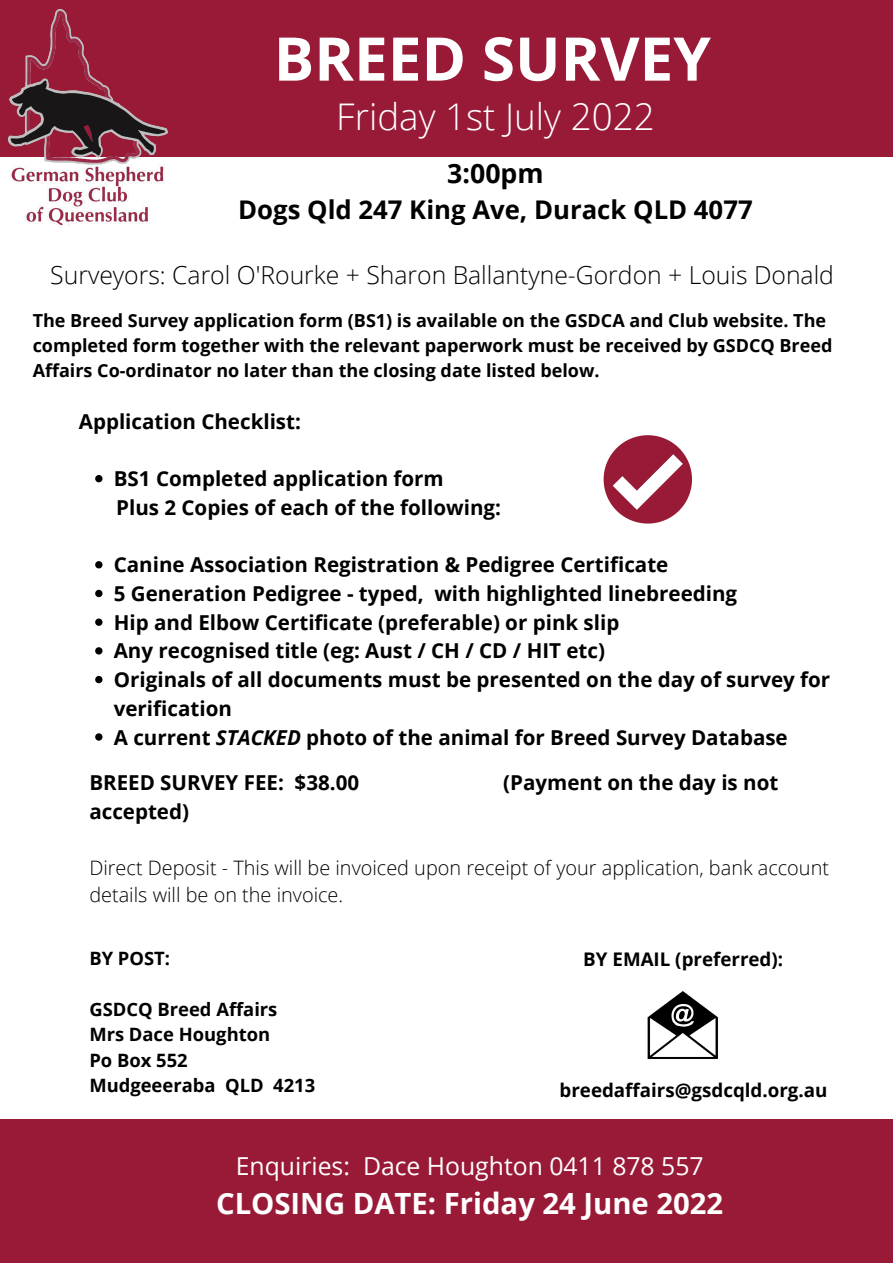
<style>
.page{position:relative;width:893px;height:1263px;background:#fff}
.page>*{position:absolute;margin:0;border:0;box-sizing:border-box;transform-origin:0 0}
.t1{font:700 60.22px "Open Sans";color:#fff}
.t2{font:300 36.75px "Open Sans";color:#fff}
.t3{font:700 29.25px "Open Sans";color:#fff}
.t4{font:700 26.7px "Open Sans";color:#000}
.t5{font:700 25.72px "Open Sans";color:#000}
.t6{font:300 24.75px "Open Sans";color:#000}
.t7{font:24.75px "Open Sans";color:#fff}
.t8{font:700 20.55px/28.7px "Open Sans";color:#000}
.t9{font:300 19.88px/27.6px "Open Sans";color:#000}
.t10{font:700 18.75px "Open Sans";color:#000}
.t11{font:700 18.38px "Open Sans";color:#000}
.t12{font:700 18px/24.8px "Open Sans";color:#000}
.s1{font-style:italic}
</style>
<div class="page">
<div style="left:0;top:0;width:893px;height:156px;background:#991a37"></div>
<div style="left:0;top:1120px;width:893px;height:143px;background:#991a37"></div>
<img style="left:4px;top:9px;width:168px;height:219px">
<svg style="left:95px;top:475px;width:7px;height:7px"></svg>
<svg style="left:95px;top:561px;width:7px;height:7px"></svg>
<svg style="left:95px;top:590px;width:7px;height:7px"></svg>
<svg style="left:95px;top:618px;width:7px;height:8px"></svg>
<svg style="left:95px;top:647px;width:7px;height:7px"></svg>
<svg style="left:95px;top:676px;width:7px;height:7px"></svg>
<svg style="left:95px;top:733px;width:7px;height:8px"></svg>
<svg style="left:603px;top:435px;width:89px;height:88px"></svg>
<img style="left:647px;top:991px;width:71px;height:68px">
<p class="t1" style="left:274px;top:16px;width:439px">BREED SURVEY</p>
<p class="t2" style="left:336px;top:91px;width:320px">Friday 1st July 2022</p>
<p class="t4" style="left:447px;top:154px;width:98px">3:00pm</p>
<p class="t5" style="left:238px;top:192px;width:516px">Dogs Qld 247 King Ave, Durack QLD 4077</p>
<p class="t6" style="left:50px;top:258px;width:785px">Surveyors: Carol O'Rourke + Sharon Ballantyne-Gordon + Louis Donald</p>
<p class="t12" style="left:33px;top:308px;width:801px">The Breed Survey application form (BS1) is available on the GSDCA and Club website. The completed form together with the relevant paperwork must be received by GSDCQ Breed<br>Affairs Co-ordinator no later than the closing date listed below.</p>
<p class="t8" style="left:79px;top:406px;width:224px">Application Checklist:</p>
<p class="t8" style="left:114px;top:464px;width:331px">BS1 Completed application form</p>
<p class="t8" style="left:116px;top:493px;width:386px">Plus 2 Copies of each of the following:</p>
<p class="t8" style="left:114px;top:550px;width:556px">Canine Association Registration &amp; Pedigree Certificate</p>
<p class="t8" style="left:114px;top:579px;width:625px">5 Generation Pedigree - typed, with highlighted linebreeding</p>
<p class="t8" style="left:114px;top:607px;width:507px">Hip and Elbow Certificate (preferable) or pink slip</p>
<p class="t8" style="left:114px;top:636px;width:493px">Any recognised title (eg: Aust / CH / CD / HIT etc)</p>
<p class="t8" style="left:114px;top:665px;width:718px">Originals of all documents must be presented on the day of survey for verification</p>
<p class="t8" style="left:114px;top:722px;width:675px">A current <span class="s1">STACKED</span> photo of the animal for Breed Survey Database</p>
<p class="t8" style="left:89px;top:768px;width:271px">BREED SURVEY FEE: $38.00</p>
<p class="t8" style="left:503px;top:768px;width:276px">(Payment on the day is not</p>
<p class="t8" style="left:89px;top:796px;width:101px">accepted)</p>
<p class="t9" style="left:89px;top:853px;width:741px">Direct Deposit - This will be invoiced upon receipt of your application, bank account details will be on the invoice.</p>
<p class="t11" style="left:89px;top:945px;width:82px">BY POST:</p>
<p class="t11" style="left:89px;top:996px;width:190px">GSDCQ Breed Affairs</p>
<p class="t11" style="left:89px;top:1021px;width:182px">Mrs Dace Houghton</p>
<p class="t11" style="left:89px;top:1047px;width:100px">Po Box 552</p>
<p class="t11" style="left:89px;top:1072px;width:227px">Mudgeeeraba QLD 4213</p>
<p class="t10" style="left:583px;top:946px;width:201px">BY EMAIL (preferred):</p>
<p class="t10" style="left:559px;top:1077px;width:269px">breedaffairs@gsdcqld.org.au</p>
<p class="t7" style="left:236px;top:1148px;width:469px">Enquiries: Dace Houghton 0411 878 557</p>
<p class="t3" style="left:216px;top:1182px;width:509px">CLOSING DATE: Friday 24 June 2022</p>
</div>
